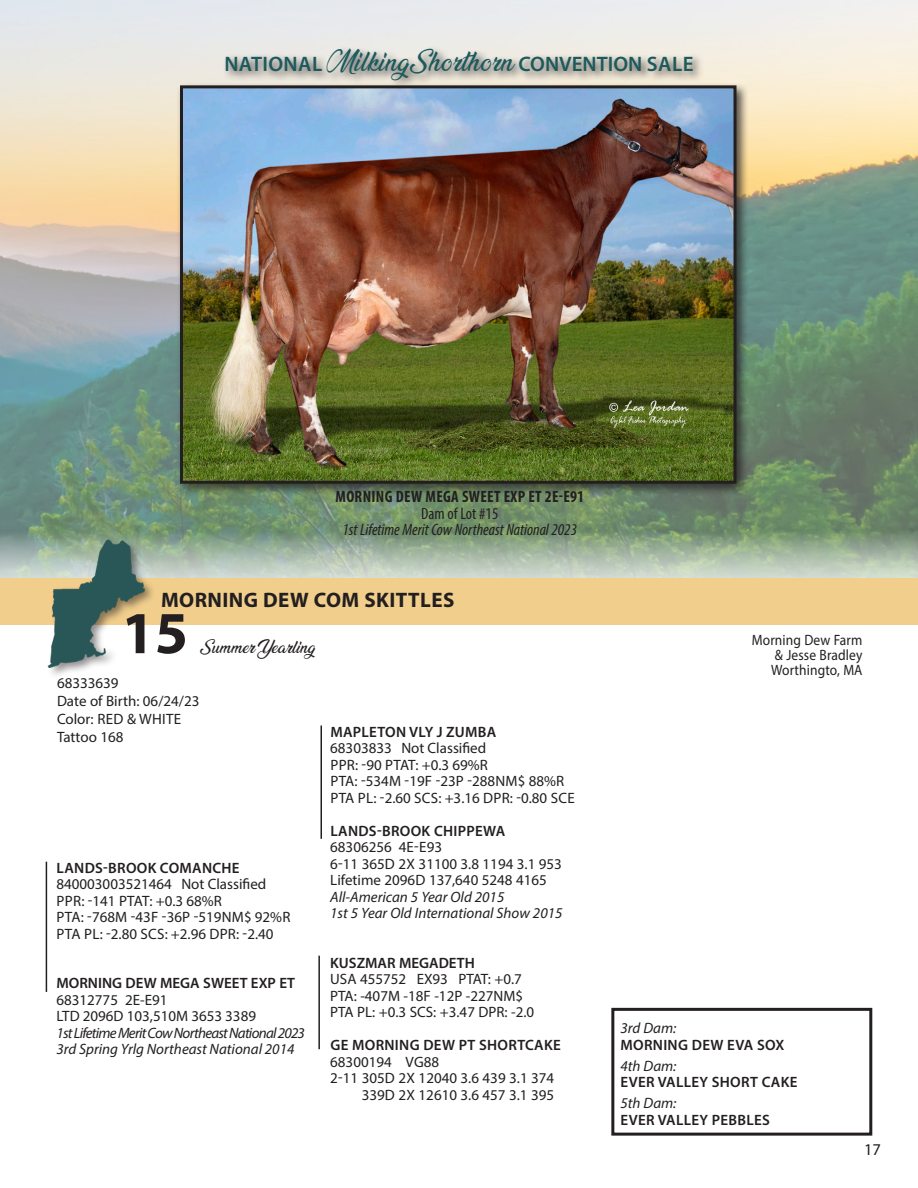
<style>
.page{position:relative;width:918px;height:1188px;background:#fff}
.page>*{position:absolute;margin:0;border:0;box-sizing:border-box;transform-origin:0 0}
.t1{font:700 60px "Myriad Pro";color:#231f20}
.t2{font:600 21px "Myriad Pro";color:#1c5a5c}
.t3{font:700 21px "Myriad Pro";letter-spacing:.02em;color:#231f20}
.t4{font:italic condensed 16.5px "Myriad Pro";color:#231f20}
.t5{font:700 condensed 16.5px "Myriad Pro";letter-spacing:.02em;color:#231f20}
.t6{font:condensed 16.5px "Myriad Pro";color:#231f20}
.t7{font:16.5px "Myriad Pro";color:#231f20}
.t8{font:15px "Myriad Pro";color:#231f20}
.t9{font:600 15px "Myriad Pro";letter-spacing:.02em;color:#231f20}
.t10{font:italic 15px "Myriad Pro";color:#231f20}
.t11{font:15px "Myriad Pro";letter-spacing:.02em;color:#231f20}
.t12{font:15px "Myriad Pro";color:#231f20;scale:.9 1}
.t13{font:italic 15px "Myriad Pro";letter-spacing:-.05em;color:#231f20}
.t14{font:600 15px "Myriad Pro";color:#231f20}
.t15{font:15px "Ananda";color:#231f20}
.s1{font-family:"Ananda";font-weight:400;font-size:24px}
</style>
<div class="page">
<img style="left:0;top:0;width:918px;height:578px">
<div style="left:0;top:578px;width:918px;height:47px;background:#f1ce8c"></div>
<div style="left:46px;top:538px;width:110px;height:141px;background:#231f20;opacity:.51"></div>
<img style="left:45px;top:540px;width:102px;height:127px">
<hr style="left:46px;top:862px;width:1px;height:130px;background:#231f20">
<hr style="left:321px;top:726px;width:1px;height:113px;background:#231f20">
<hr style="left:318px;top:956px;width:2px;height:93px;background:#231f20">
<div style="left:177px;top:82px;width:572px;height:415px;background:#231f20;opacity:.75"></div>
<img style="left:184px;top:89px;width:548px;height:391px">
<div style="left:180px;top:85px;width:556px;height:399px;border:3px solid #231f20"></div>
<div style="left:223px;top:46px;width:482px;height:45px;background:#231f20;opacity:.75"></div>
<div style="left:611px;top:1008px;width:261px;height:128px;border:3px solid #231f20"></div>
<p class="t2" style="left:224px;top:50px;width:471px">NATIONAL <span class="s1">MilkingShorthorn</span> CONVENTION SALE</p>
<p class="t5" style="left:335px;top:486px;width:250px">MORNING DEW MEGA SWEET EXP ET 2E-E91</p>
<p class="t6" style="left:421px;top:503px;width:79px">Dam of Lot #15</p>
<p class="t4" style="left:342px;top:520px;width:236px">1st Lifetime Merit Cow Northeast National 2023</p>
<p class="t3" style="left:161px;top:586px;width:295px">MORNING DEW COM SKITTLES</p>
<p class="t1" style="left:122px;top:594px;width:68px">15</p>
<p class="t15" style="left:200px;top:639px;width:117px">Summer Yearling</p>
<p class="t8" style="left:57px;top:673px;width:63px">68333639</p>
<p class="t8" style="left:57px;top:691px;width:144px">Date of Birth: 06/24/23</p>
<p class="t11" style="left:57px;top:709px;width:126px">Color: RED &amp; WHITE</p>
<p class="t8" style="left:57px;top:727px;width:68px">Tattoo 168</p>
<p class="t9" style="left:57px;top:858px;width:185px">LANDS-BROOK COMANCHE</p>
<p class="t8" style="left:56px;top:875px;width:211px">840003003521464 Not Classified</p>
<p class="t8" style="left:57px;top:892px;width:167px">PPR: -141 PTAT: +0.3 68%R</p>
<p class="t8" style="left:57px;top:908px;width:235px">PTA: -768M -43F -36P -519NM$ 92%R</p>
<p class="t11" style="left:57px;top:925px;width:218px">PTA PL: -2.80 SCS: +2.96 DPR: -2.40</p>
<p class="t14" style="left:56px;top:974px;width:240px">MORNING DEW MEGA SWEET EXP ET</p>
<p class="t8" style="left:56px;top:991px;width:113px">68312775 2E-E91</p>
<p class="t8" style="left:56px;top:1007px;width:201px">LTD 2096D 103,510M 3653 3389</p>
<p class="t13" style="left:56px;top:1024px;width:250px">1st Lifetime Merit Cow Northeast National 2023</p>
<p class="t10" style="left:56px;top:1040px;width:239px">3rd Spring Yrlg Northeast National 2014</p>
<p class="t9" style="left:330px;top:722px;width:167px">MAPLETON VLY J ZUMBA</p>
<p class="t8" style="left:330px;top:739px;width:158px">68303833 Not Classified</p>
<p class="t8" style="left:330px;top:755px;width:159px">PPR: -90 PTAT: +0.3 69%R</p>
<p class="t8" style="left:330px;top:772px;width:235px">PTA: -534M -19F -23P -288NM$ 88%R</p>
<p class="t11" style="left:330px;top:788px;width:246px">PTA PL: -2.60 SCS: +3.16 DPR: -0.80 SCE</p>
<p class="t9" style="left:330px;top:821px;width:176px">LANDS-BROOK CHIPPEWA</p>
<p class="t8" style="left:330px;top:838px;width:113px">68306256 4E-E93</p>
<p class="t8" style="left:330px;top:854px;width:233px">6-11 365D 2X 31100 3.8 1194 3.1 953</p>
<p class="t8" style="left:330px;top:871px;width:218px">Lifetime 2096D 137,640 5248 4165</p>
<p class="t10" style="left:330px;top:887px;width:176px">All-American 5 Year Old 2015</p>
<p class="t10" style="left:330px;top:904px;width:234px">1st 5 Year Old International Show 2015</p>
<p class="t14" style="left:330px;top:953px;width:146px">KUSZMAR MEGADETH</p>
<p class="t8" style="left:330px;top:970px;width:193px">USA 455752 EX93 PTAT: +0.7</p>
<p class="t8" style="left:330px;top:986px;width:194px">PTA: -407M -18F -12P -227NM$</p>
<p class="t8" style="left:330px;top:1003px;width:206px">PTA PL: +0.3 SCS: +3.47 DPR: -2.0</p>
<p class="t9" style="left:330px;top:1036px;width:232px">GE MORNING DEW PT SHORTCAKE</p>
<p class="t8" style="left:330px;top:1052px;width:111px">68300194 VG88</p>
<p class="t8" style="left:330px;top:1069px;width:226px">2-11 305D 2X 12040 3.6 439 3.1 374</p>
<p class="t8" style="left:362px;top:1085px;width:194px">339D 2X 12610 3.6 457 3.1 395</p>
<p class="t12" style="left:752px;top:630px;width:125px">Morning Dew Farm</p>
<p class="t12" style="left:775px;top:645px;width:99px">&amp; Jesse Bradley</p>
<p class="t12" style="left:771px;top:660px;width:103px">Worthingto, MA</p>
<p class="t10" style="left:620px;top:1019px;width:57px">3rd Dam:</p>
<p class="t9" style="left:621px;top:1035px;width:165px">MORNING DEW EVA SOX</p>
<p class="t10" style="left:620px;top:1056px;width:58px">4th Dam:</p>
<p class="t9" style="left:621px;top:1073px;width:178px">EVER VALLEY SHORT CAKE</p>
<p class="t10" style="left:620px;top:1094px;width:58px">5th Dam:</p>
<p class="t9" style="left:621px;top:1110px;width:151px">EVER VALLEY PEBBLES</p>
<p class="t7" style="left:864px;top:1139px;width:18px">17</p>
</div>
